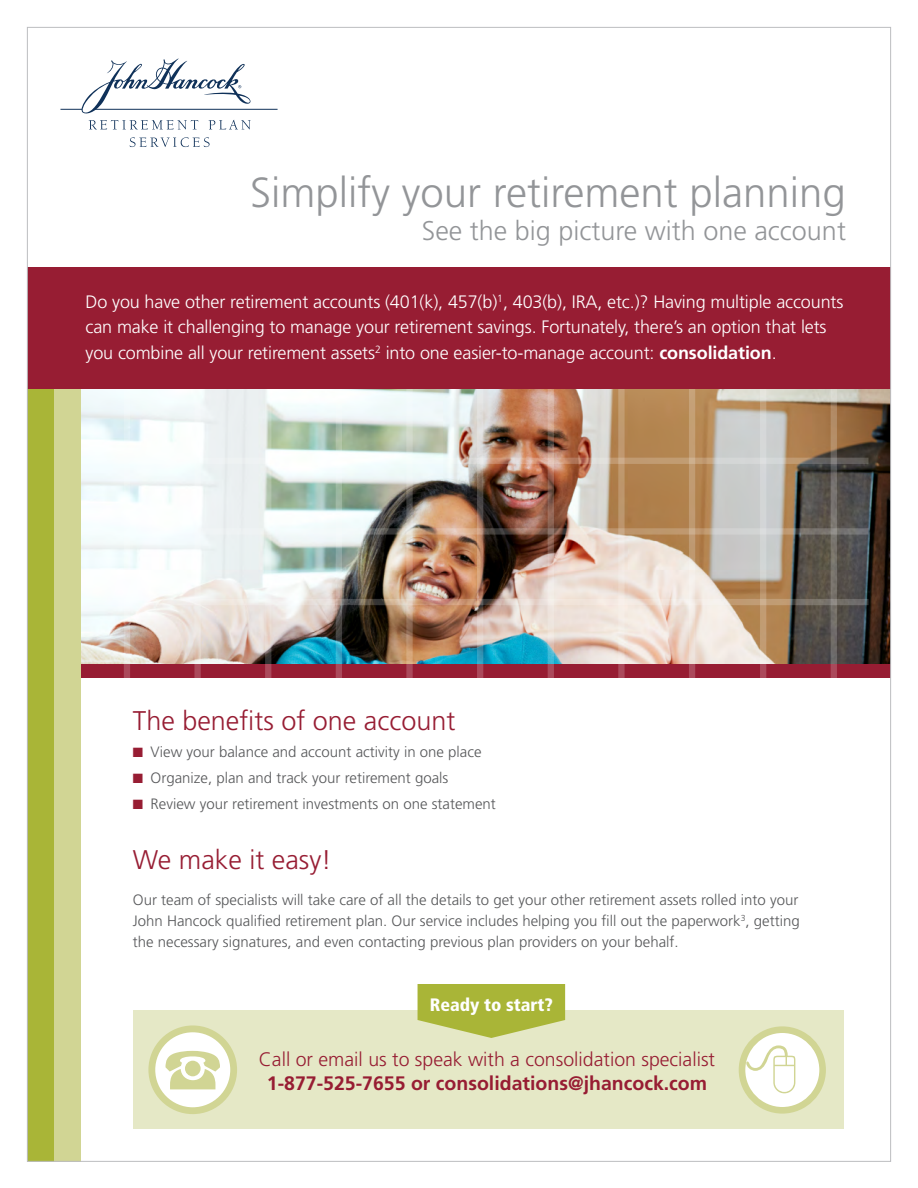
<style>
.page{position:relative;width:918px;height:1188px;background:#fff}
.page>*{position:absolute;margin:0;border:0;box-sizing:border-box;transform-origin:0 0}
.t1{font:300 42px "Frutiger";color:#939598}
.t2{font:300 27px "Frutiger";color:#971d33}
.t3{font:300 27px "Frutiger";color:#939598}
.t4{font:300 19.5px "Frutiger";color:#971d33}
.t5{font:700 19.5px "Frutiger";color:#971d33}
.t6{font:300 18px/25.5px "Frutiger";letter-spacing:-.005em;color:#fff}
.t7{font:900 condensed 18px "Frutiger";color:#fff}
.t8{font:300 15px/21px "Frutiger";color:#57585a;text-align:justify}
.s1{font-weight:700}
.s2{color:#971d33}
</style>
<div class="page">
<img style="left:81px;top:388px;width:808px;height:276px">
<div style="left:27px;top:664px;width:864px;height:13px;background:#971d33"></div>
<svg style="left:130px;top:137px;width:80px;height:10px"></svg>
<hr style="left:94px;top:109px;width:184px;height:1px;background:#0f3159">
<svg style="left:60px;top:58px;width:194px;height:72px"></svg>
<svg style="left:81px;top:458px;width:787px;height:6px"></svg>
<svg style="left:81px;top:528px;width:787px;height:7px"></svg>
<svg style="left:81px;top:599px;width:787px;height:6px"></svg>
<svg style="left:548px;top:388px;width:6px;height:290px;background:#b59b92"></svg>
<svg style="left:760px;top:388px;width:6px;height:290px;background:#cebfb5"></svg>
<svg style="left:689px;top:388px;width:6px;height:290px;background:#d2b399"></svg>
<svg style="left:477px;top:388px;width:6px;height:290px;background:#b09d94"></svg>
<svg style="left:618px;top:388px;width:7px;height:290px;background:#d3b59d"></svg>
<svg style="left:831px;top:388px;width:6px;height:290px;background:#86776e"></svg>
<svg style="left:406px;top:388px;width:7px;height:290px"></svg>
<svg style="left:336px;top:388px;width:6px;height:290px"></svg>
<svg style="left:265px;top:388px;width:6px;height:290px"></svg>
<svg style="left:194px;top:388px;width:7px;height:290px;fill:#f6fafb"></svg>
<svg style="left:124px;top:388px;width:6px;height:290px;fill:#f6fbfc"></svg>
<div style="left:27px;top:270px;width:54px;height:891px;background:#d1d594"></div>
<div style="left:27px;top:270px;width:27px;height:891px;background:#a9b537"></div>
<div style="left:133px;top:1010px;width:711px;height:119px;background:#e5e8c6"></div>
<svg style="left:418px;top:984px;width:147px;height:54px"></svg>
<svg style="left:152px;top:1029px;width:82px;height:82px;background:#f7f8ed"></svg>
<div style="left:148px;top:1025px;width:89px;height:89px;border:7px solid #d1d594;border-radius:50%"></div>
<svg style="left:742px;top:1030px;width:81px;height:80px;background:#f8f8ef"></svg>
<div style="left:739px;top:1026px;width:87px;height:88px;border:7px solid #d1d594;border-radius:50%"></div>
<div style="left:27px;top:267px;width:864px;height:121px;background:#971d33"></div>
<div style="left:166px;top:1051px;width:54px;height:38px;background:#fff"></div>
<div style="left:746px;top:1045px;width:49px;height:48px;background:#fff"></div>
<h1 class="t1" style="left:250px;top:169px;width:597px">Simplify your retirement planning</h1>
<h2 class="t3" style="left:422px;top:215px;width:426px">See the big picture with one account</h2>
<p class="t6" style="left:86px;top:289px;width:759px">Do you have other retirement accounts (401(k), 457(b)<sup>1</sup>, 403(b), IRA, etc.)? Having multiple accounts can make it challenging to manage your retirement savings. Fortunately, there’s an option that lets you combine all your retirement assets<sup>2</sup> into one easier-to-manage account: <span class="s1">consolidation</span>.</p>
<h2 class="t2" style="left:133px;top:705px;width:324px">The benefits of one account</h2>
<p class="t8" style="left:133px;top:742px;width:350px"><span class="s2">■</span> View your balance and account activity in one place</p>
<p class="t8" style="left:133px;top:768px;width:317px"><span class="s2">■</span> Organize, plan and track your retirement goals</p>
<p class="t8" style="left:133px;top:793px;width:365px"><span class="s2">■</span> Review your retirement investments on one statement</p>
<h2 class="t2" style="left:133px;top:844px;width:200px">We make it easy!</h2>
<p class="t8" style="left:133px;top:890px;width:668px">Our team of specialists will take care of all the details to get your other retirement assets rolled into your John Hancock qualified retirement plan. Our service includes helping you fill out the paperwork<sup>3</sup>, getting the necessary signatures, and even contacting previous plan providers on your behalf.</p>
<p class="t7" style="left:430px;top:994px;width:125px">Ready to start?</p>
<h3 class="t4" style="left:259px;top:1048px;width:458px">Call or email us to speak with a consolidation specialist</h3>
<h3 class="t5" style="left:267px;top:1071px;width:442px">1-877-525-7655 or consolidations@jhancock.com</h3>
</div>
